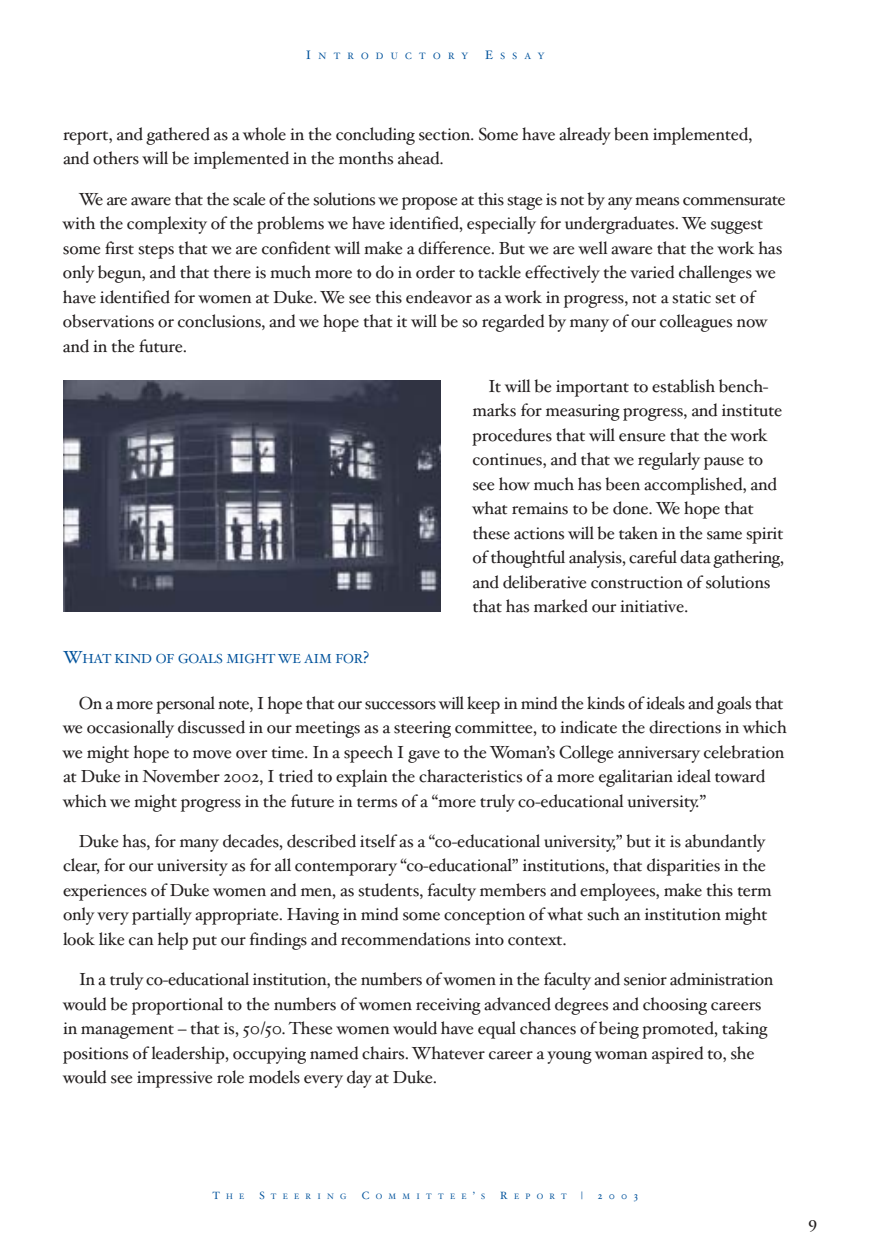
<style>
.page{position:relative;width:882px;height:1260px;background:#fff}
.page>*{position:absolute;margin:0;border:0;box-sizing:border-box;transform-origin:0 0}
.t1{font:17.5px/24.5px "Hoefler Text";letter-spacing:-.01em;color:#231f1f}
.t2{font:13.12px "Hoefler Text";letter-spacing:-.015em;color:#00529b}
.t3{font:10.5px "Hoefler Text";color:#00529b}
.t4{font:9.1px "Hoefler Text";letter-spacing:.795em;color:#00529b}
.t5{font:7.88px "Hoefler Text";letter-spacing:.795em;color:#00529b}
.s1{font-size:12.25px}
.s2{font-size:17.5px}
.s3{font-size:10.5px}
</style>
<div class="page">
<img style="left:63px;top:381px;width:378px;height:231px">
<p class="t4" style="left:306px;top:52px;width:164px"><span class="s1">I</span>NTRODUCTORY</p>
<p class="t4" style="left:485px;top:52px;width:61px"><span class="s1">E</span>SSAY</p>
<p class="t1" style="left:63px;top:124px;width:691px">report, and gathered as a whole in the concluding section. Some have already been implemented, and others will be implemented in the months ahead.</p>
<p class="t1" style="left:63px;top:189px;width:724px;text-indent:16px">We are aware that the scale of the solutions we propose at this stage is not by any means commensurate with the complexity of the problems we have identified, especially for undergraduates. We suggest some first steps that we are confident will make a difference. But we are well aware that the work has only begun, and that there is much more to do in order to tackle effectively the varied challenges we have identified for women at Duke. We see this endeavor as a work in progress, not a static set of observations or conclusions, and we hope that it will be so regarded by many of our colleagues now and in the future.</p>
<p class="t1" style="left:472px;top:376px;width:313px;text-indent:16px">It will be important to establish bench&shy;marks for measuring progress, and institute procedures that will ensure that the work continues, and that we regularly pause to see how much has been accomplished, and what remains to be done. We hope that these actions will be taken in the same spirit of thoughtful analysis, careful data gathering, and deliberative construction of solutions that has marked our initiative.</p>
<p class="t2" style="left:63px;top:654px;width:308px"><span class="s2">W</span>HAT KIND OF GOALS MIGHT WE AIM FOR<span class="s2">?</span></p>
<p class="t1" style="left:63px;top:693px;width:725px;text-indent:16px">On a more personal note, I hope that our successors will keep in mind the kinds of ideals and goals that we occasionally discussed in our meetings as a steering committee, to indicate the directions in which we might hope to move over time. In a speech I gave to the Woman’s College anniversary celebration at Duke in November 2002, I tried to explain the characteristics of a more egalitarian ideal toward which we might progress in the future in terms of a “more truly co-educational university.”</p>
<p class="t1" style="left:63px;top:831px;width:710px;text-indent:16px">Duke has, for many decades, described itself as a “co-educational university,” but it is abundantly clear, for our university as for all contemporary “co-educational” institutions, that disparities in the experiences of Duke women and men, as students, faculty members and employees, make this term only very partially appropriate. Having in mind some conception of what such an institution might look like can help put our findings and recommendations into context.</p>
<p class="t1" style="left:63px;top:969px;width:712px;text-indent:16px">In a truly co-educational institution, the numbers of women in the faculty and senior administration would be proportional to the numbers of women receiving advanced degrees and choosing careers in management – that is, 50/50. These women would have equal chances of being promoted, taking positions of leadership, occupying named chairs. Whatever career a young woman aspired to, she would see impressive role models every day at Duke.</p>
<p class="t5" style="left:212px;top:1194px;width:33px"><span class="s3">T</span>HE</p>
<p class="t5" style="left:259px;top:1194px;width:89px"><span class="s3">S</span>TEERING</p>
<p class="t5" style="left:362px;top:1194px;width:125px"><span class="s3">C</span>OMMITTEE<span class="s3">’</span>S</p>
<p class="t5" style="left:500px;top:1194px;width:68px"><span class="s3">R</span>EPORT</p>
<p class="t3" style="left:581px;top:1192px;width:3px">|</p>
<p class="t3" style="left:598px;top:1192px;width:42px">2003</p>
<p class="t1" style="left:808px;top:1212px;width:11px">9</p>
</div>
